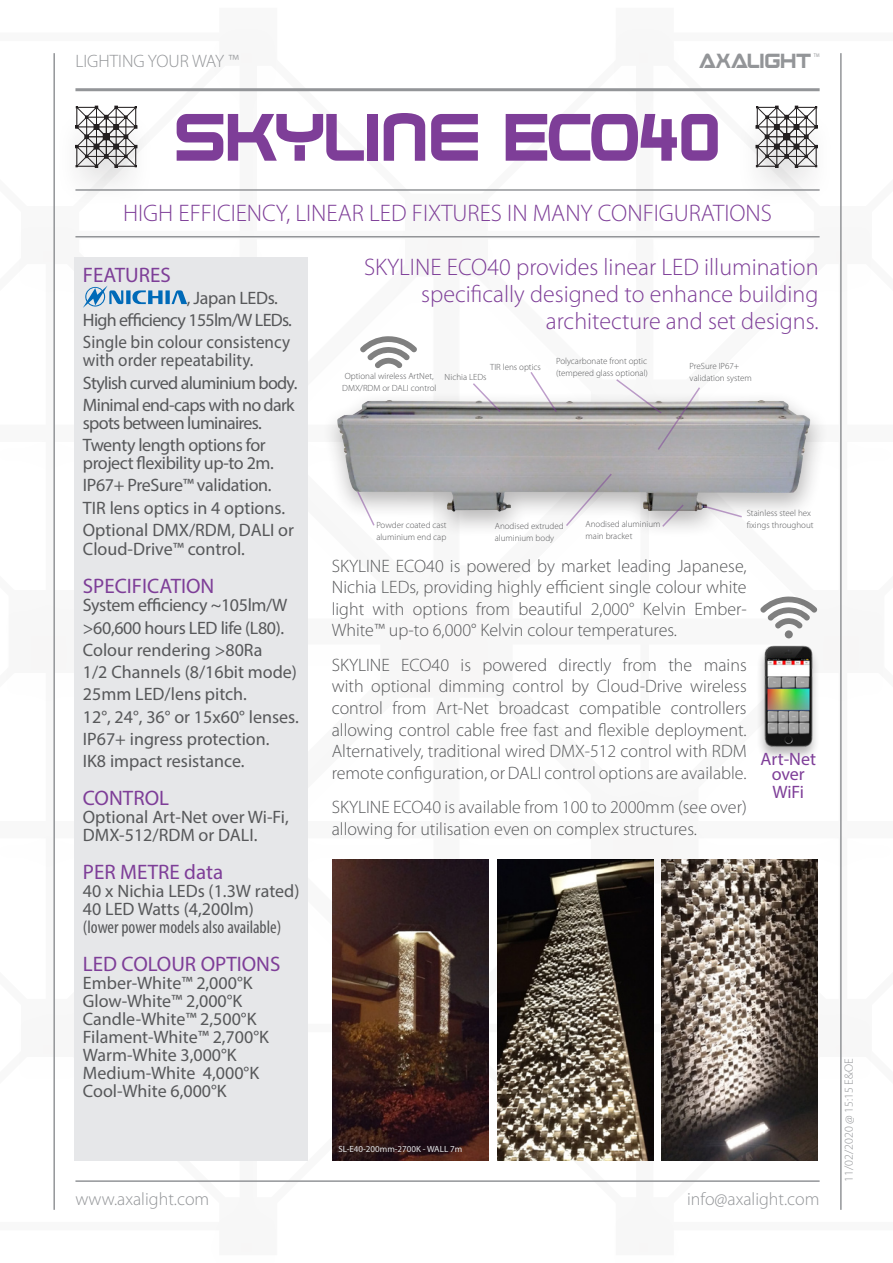
<style>
.page{position:relative;width:893px;height:1263px;background:#fff}
.page>*{position:absolute;margin:0;border:0;box-sizing:border-box;transform-origin:0 0}
.t1{font:54px "AXALIGHT";letter-spacing:.02em;color:#7e3e98}
.t2{font:300 24px/27px "Myriad Pro";color:#7e3e98;text-align:right}
.Feature_Heading{font:21px "Myriad Pro";color:#7e3e98}
.t3{font:300 18px/21.6px "Myriad Pro";color:#57585a;text-align:justify}
.Features{font:18px/19.5px "Myriad Pro";letter-spacing:-.005em;color:#57585a}
.Feature_Heading-2{font:18px/18px "Myriad Pro";color:#57585a}
.Features-2{font:18px/18px "Myriad Pro";letter-spacing:-.04em;color:#57585a}
.t4{font:300 18px "Myriad Pro";color:#939598}
.Features-3{font:18px/18px "Myriad Pro";letter-spacing:-.005em;color:#57585a;scale:.95 1}
.Features-4{font:18px/18px "Myriad Pro";letter-spacing:-.025em;color:#57585a}
.Feature_Heading-3{font:18px "Myriad Pro";letter-spacing:-.02em;color:#57585a}
.Feature_Heading-4{font:18px/15px "Myriad Pro";color:#7e3e98;text-align:center}
.t5{font:16.5px "AXALIGHT";letter-spacing:.02em;color:#939598}
.t6{font:300 12px "Myriad Pro";color:#939598}
.t7{font:300 9px/12px "Myriad Pro";color:#57585a}
.Features-5{font:9px "Myriad Pro";color:#e6e7e9}
.t8{font:5.4px "Myriad Pro";color:#939598;scale:.82 1}
.s1{font-stretch:condensed}
</style>
<div class="page">
<div style="left:50px;top:618px;width:347px;height:27px;background:#f8f8f8"></div>
<div style="left:446px;top:618px;width:397px;height:27px;background:#f8f8f8"></div>
<div style="left:433px;top:235px;width:27px;height:396px;background:#f7f7f7"></div>
<div style="left:433px;top:631px;width:27px;height:397px;background:#f7f7f7"></div>
<svg style="left:471px;top:859px;width:149px;height:156px"></svg>
<div style="left:248px;top:424px;width:397px;height:18px;background:#f8f8f8"></div>
<div style="left:248px;top:821px;width:397px;height:17px;background:#f8f8f8"></div>
<svg style="left:620px;top:859px;width:198px;height:156px"></svg>
<div style="left:645px;top:821px;width:248px;height:17px;background:#f8f8f8"></div>
<div style="left:0;top:424px;width:248px;height:18px;background:#f8f8f8"></div>
<div style="left:0;top:821px;width:248px;height:17px;background:#f8f8f8"></div>
<div style="left:620px;top:1201px;width:49px;height:50px;background:#f7f7f7"></div>
<div style="left:223px;top:1201px;width:50px;height:50px;background:#f7f7f7"></div>
<div style="left:620px;top:12px;width:49px;height:50px;background:#f7f7f7"></div>
<div style="left:223px;top:12px;width:50px;height:50px;background:#f7f7f7"></div>
<svg style="left:459px;top:91px;width:173px;height:147px"></svg>
<svg style="left:261px;top:91px;width:198px;height:147px"></svg>
<svg style="left:75px;top:91px;width:186px;height:147px"></svg>
<svg style="left:632px;top:91px;width:188px;height:147px"></svg>
<svg style="left:653px;top:1015px;width:9px;height:146px"></svg>
<div style="left:0;top:32px;width:248px;height:9px;background:#f8f8f8"></div>
<div style="left:645px;top:1222px;width:248px;height:8px;background:#f8f8f8"></div>
<div style="left:645px;top:32px;width:248px;height:9px;background:#f8f8f8"></div>
<div style="left:240px;top:37px;width:17px;height:396px;background:#f7f7f7"></div>
<div style="left:636px;top:37px;width:17px;height:396px;background:#f7f7f7"></div>
<div style="left:636px;top:830px;width:17px;height:396px;background:#f7f7f7"></div>
<div style="left:240px;top:830px;width:17px;height:396px;background:#f7f7f7"></div>
<div style="left:0;top:1222px;width:248px;height:8px;background:#f8f8f8"></div>
<hr style="left:53px;top:53px;width:2px;height:1157px;background:#939598">
<hr style="left:840px;top:53px;width:2px;height:1157px;background:#939598">
<hr style="left:75px;top:1180px;width:745px;height:2px;background:#939598">
<hr style="left:75px;top:88px;width:745px;height:3px;background:#939598">
<hr style="left:75px;top:236px;width:745px;height:1px;background:#939598">
<hr style="left:75px;top:189px;width:745px;height:2px;background:#939598">
<div style="left:74px;top:257px;width:234px;height:904px;background:#e6e7e9"></div>
<div style="left:126px;top:290px;width:5px;height:14px;background:#006ab8"></div>
<svg style="left:132px;top:290px;width:31px;height:14px"></svg>
<div style="left:165px;top:290px;width:5px;height:14px;background:#006ab8"></div>
<svg style="left:172px;top:290px;width:15px;height:14px"></svg>
<svg style="left:83px;top:286px;width:40px;height:22px"></svg>
<div style="left:321px;top:390px;width:509px;height:148px;background:#231f20;opacity:.33"></div>
<img style="left:337px;top:400px;width:473px;height:112px">
<svg style="left:564px;top:472px;width:49px;height:56px"></svg>
<svg style="left:661px;top:503px;width:24px;height:25px"></svg>
<svg style="left:702px;top:504px;width:41px;height:15px"></svg>
<svg style="left:356px;top:490px;width:20px;height:37px"></svg>
<div style="left:52px;top:105px;width:105px;height:106px;background:#231f20;opacity:.33"></div>
<svg style="left:75px;top:106px;width:62px;height:62px"></svg>
<div style="left:732px;top:105px;width:106px;height:106px;background:#231f20;opacity:.33"></div>
<svg style="left:756px;top:106px;width:61px;height:62px"></svg>
<svg style="left:360px;top:336px;width:57px;height:33px"></svg>
<svg style="left:471px;top:383px;width:31px;height:31px"></svg>
<img style="left:332px;top:860px;width:156px;height:301px">
<img style="left:497px;top:860px;width:156px;height:301px">
<img style="left:662px;top:860px;width:156px;height:301px">
<svg style="left:529px;top:372px;width:29px;height:42px"></svg>
<svg style="left:615px;top:379px;width:87px;height:72px"></svg>
<div style="left:756px;top:646px;width:64px;height:116px;background:#231f20;opacity:.33"></div>
<img style="left:763px;top:645px;width:51px;height:102px">
<svg style="left:760px;top:596px;width:57px;height:33px"></svg>
<svg style="left:784px;top:630px;width:9px;height:8px"></svg>
<p class="t4" style="left:75px;top:50px;width:165px">LIGHTING YOUR WAY ™</p>
<p class="t5" style="left:699px;top:53px;width:114px">AXALIGHT</p>
<p class="t8" style="left:814px;top:52px;width:8px">TM</p>
<p class="t1" style="left:175px;top:113px;width:545px">SKYLINE eCO40</p>
<p class="t2" style="left:123px;top:200px;width:650px">HIGH EFFICIENCY, LINEAR LED FIXTURES IN MANY CONFIGURATIONS</p>
<p class="Feature_Heading" style="left:83px;top:262px;width:89px">FEATURES</p>
<p class="Features" style="left:187px;top:288px;width:93px">, Japan LEDs.</p>
<p class="Features-2" style="left:83px;top:311px;width:211px">High efficiency 155lm/W LEDs.</p>
<p class="Features-3" style="left:83px;top:333px;width:220px">Single bin colour consistency with order repeatability.</p>
<p class="Features-2" style="left:83px;top:373px;width:216px">Stylish curved aluminium body.</p>
<p class="Features-2" style="left:83px;top:395px;width:213px">Minimal end-caps with no dark spots between luminaires.</p>
<p class="Features-4" style="left:83px;top:436px;width:192px">Twenty length options for project flexibility up-to 2m.</p>
<p class="Features" style="left:83px;top:475px;width:190px">IP67+ PreSure™ validation.</p>
<p class="Features" style="left:83px;top:497px;width:204px">TIR lens optics in 4 options.</p>
<p class="Features" style="left:83px;top:520px;width:213px">Optional DMX/RDM, DALI or<br>Cloud-Drive™ control.</p>
<p class="Feature_Heading" style="left:83px;top:573px;width:133px">SPECIFICATION</p>
<p class="Feature_Heading-3" style="left:83px;top:594px;width:206px">System efficiency ~105lm/W</p>
<p class="Features" style="left:83px;top:617px;width:203px">&gt;60,600 hours LED life (L80).</p>
<p class="Features" style="left:83px;top:640px;width:181px">Colour rendering &gt;80Ra</p>
<p class="Features" style="left:83px;top:662px;width:216px">1/2 Channels (8/16bit mode)</p>
<p class="Features" style="left:83px;top:684px;width:166px">25mm LED/lens pitch.</p>
<p class="Features" style="left:83px;top:706px;width:217px">12°, 24°, 36° or 15x60° lenses.</p>
<p class="Features" style="left:83px;top:729px;width:188px">IP67+ ingress protection.</p>
<p class="Features" style="left:83px;top:751px;width:163px">IK8 impact resistance.</p>
<p class="Feature_Heading" style="left:83px;top:785px;width:88px">CONTROL</p>
<p class="Feature_Heading-2" style="left:83px;top:808px;width:207px">Optional Art-Net over Wi-Fi,<br>DMX-512/RDM or DALI.</p>
<p class="Feature_Heading" style="left:83px;top:859px;width:142px">PER METRE data</p>
<p class="Feature_Heading-2" style="left:83px;top:882px;width:218px">40 x Nichia LEDs (1.3W rated)<br>40 LED Watts (4,200lm)<br><span class="s1">(lower power models also available)</span></p>
<p class="Feature_Heading" style="left:83px;top:951px;width:199px">LED COLOUR OPTIONS</p>
<p class="Feature_Heading-2" style="left:83px;top:974px;width:187px">Ember-White™ 2,000°K<br>Glow-White™ 2,000°K<br>Candle-White™ 2,500°K<br>Filament-White™ 2,700°K<br>Warm-White 3,000°K<br>Medium-White 4,000°K<br>Cool-White 6,000°K</p>
<p class="t2" style="left:364px;top:254px;width:456px">SKYLINE ECO40 provides linear LED illumination specifically designed to enhance building architecture and set designs.</p>
<p class="t7" style="left:342px;top:370px;width:96px">Optional wireless ArtNet,<br>DMX/RDM or DALI control</p>
<p class="t7" style="left:556px;top:354px;width:93px">Polycarbonate front optic (tempered glass optional)</p>
<p class="t7" style="left:490px;top:361px;width:52px">TIR lens optics</p>
<p class="t7" style="left:690px;top:360px;width:64px">PreSure IP67+ validation system</p>
<p class="t7" style="left:445px;top:370px;width:43px">Nichia LEDs</p>
<p class="t7" style="left:747px;top:507px;width:66px">Stainless steel hex</p>
<p class="t7" style="left:495px;top:519px;width:70px">Anodised extruded aluminium body</p>
<p class="t7" style="left:585px;top:518px;width:77px">Anodised aluminium main bracket</p>
<p class="t7" style="left:376px;top:519px;width:72px">Powder coated cast</p>
<p class="t7" style="left:747px;top:519px;width:68px">fixings throughout</p>
<p class="t7" style="left:376px;top:531px;width:71px">aluminium end cap</p>
<p class="t3" style="left:332px;top:555px;width:417px">SKYLINE ECO40 is powered by market leading Japanese, Nichia LEDs, providing highly efficient single colour white light with options from beautiful 2,000° Kelvin Ember-White™ up-to 6,000° Kelvin colour temperatures.</p>
<p class="t3" style="left:332px;top:654px;width:417px">SKYLINE ECO40 is powered directly from the mains with optional dimming control by Cloud-Drive wireless control from Art-Net broadcast compatible controllers allowing control cable free fast and flexible deployment.<br>Alternatively, traditional wired DMX-512 control with RDM remote configuration, or DALI control options are available.</p>
<p class="t3" style="left:332px;top:796px;width:417px">SKYLINE ECO40 is available from 100 to 2000mm (see over) allowing for utilisation even on complex structures.</p>
<p class="Feature_Heading-4" style="left:760px;top:751px;width:57px">Art-Net over</p>
<p class="Feature_Heading-4" style="left:772px;top:784px;width:33px">WiFi</p>
<p class="Features-5" style="left:338px;top:1143px;width:125px">SL-E40-200mm-2700K - WALL 7m</p>
<p class="t4" style="left:75px;top:1188px;width:135px">www.axalight.com</p>
<p class="t4" style="left:687px;top:1188px;width:134px">info@axalight.com</p>
<p class="t6" style="left:841px;top:1182px;width:125px;rotate:-90deg">11/02/2020 @ 15:15 E&amp;OE</p>
</div>
